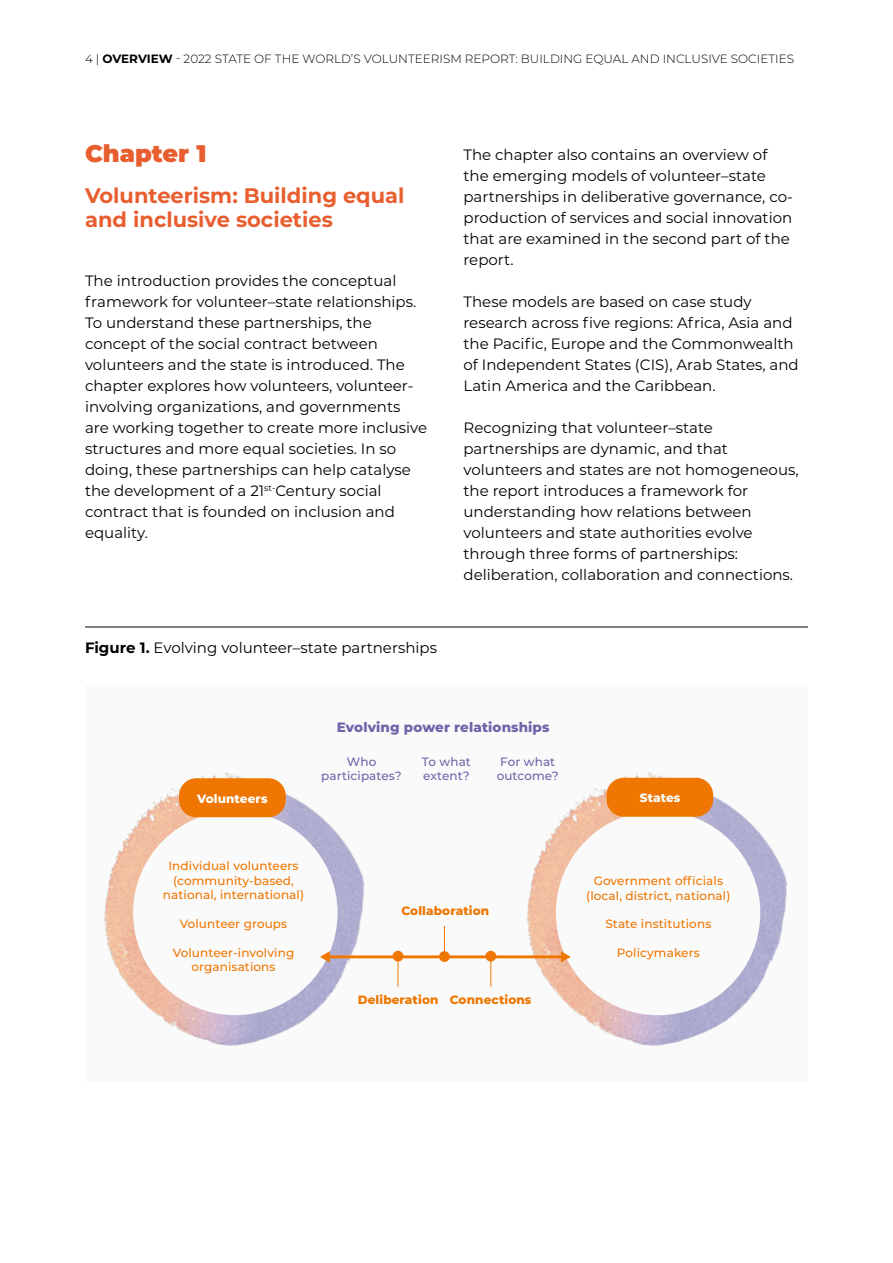
<style>
.page{position:relative;width:893px;height:1263px;background:#fff}
.page>*{position:absolute;margin:0;border:0;box-sizing:border-box;transform-origin:0 0}
.t1{font:900 24px "Montserrat";color:#e85e2f}
.t2{font:700 21px/24px "Montserrat";color:#e85e2f}
.t3{font:15px/21px "Montserrat";color:#000}
.t4{font:800 13.5px "Montserrat";letter-spacing:.01em;color:#7063a9}
.t5{font:500 12px/14.4px "Montserrat";letter-spacing:.01em;color:#ee7601;text-align:center}
.t6{font:300 12px "Montserrat";color:#000}
.t7{font:500 12px/14.4px "Montserrat";letter-spacing:.01em;color:#7063a9}
.t8{font:800 12px "Montserrat";letter-spacing:.01em;color:#ee7601}
.t9{font:800 12px "Montserrat";letter-spacing:.01em;color:#fff}
.s1{font-weight:700}
</style>
<div class="page">
<hr style="left:85px;top:627px;width:723px;height:1px;background:#000">
<div style="left:85px;top:685px;width:723px;height:396px;background:#fafafa"></div>
<img style="left:104px;top:761px;width:331px;height:286px">
<div style="left:133px;top:811px;width:205px;height:204px;background:#fafafa;border-radius:50%"></div>
<img style="left:457px;top:761px;width:330px;height:286px">
<div style="left:556px;top:811px;width:204px;height:204px;background:#fafafa;border-radius:50%"></div>
<hr style="left:328px;top:955px;width:234px;height:3px;background:#ee7601">
<svg style="left:320px;top:951px;width:10px;height:11px"></svg>
<svg style="left:561px;top:951px;width:10px;height:11px"></svg>
<div style="left:179px;top:778px;width:107px;height:39px;background:#ee7601;border-radius:17px"></div>
<div style="left:606px;top:778px;width:107px;height:39px;background:#ee7601;border-radius:17px"></div>
<hr style="left:398px;top:956px;width:1px;height:31px;background:#ee7601">
<div style="left:393px;top:951px;width:10px;height:10px;background:#ee7601;border-radius:50%"></div>
<hr style="left:490px;top:956px;width:1px;height:31px;background:#ee7601">
<div style="left:485px;top:951px;width:11px;height:10px;background:#ee7601;border-radius:50%"></div>
<hr style="left:444px;top:926px;width:1px;height:31px;background:#ee7601">
<div style="left:439px;top:951px;width:11px;height:11px;background:#ee7601;border-radius:50%"></div>
<p class="t6" style="left:85px;top:50px;width:710px">4 | <span class="s1">OVERVIEW</span> - 2022 STATE OF THE WORLD’S VOLUNTEERISM REPORT: BUILDING EQUAL AND INCLUSIVE SOCIETIES</p>
<h1 class="t1" style="left:85px;top:136px;width:123px">Chapter 1</h1>
<h2 class="t2" style="left:85px;top:183px;width:321px">Volunteerism: Building equal and inclusive societies</h2>
<p class="t3" style="left:85px;top:270px;width:344px">The introduction provides the conceptual framework for volunteer–state relationships.<br>To understand these partnerships, the concept of the social contract between volunteers and the state is introduced. The chapter explores how volunteers, volunteer&shy;involving organizations, and governments are working together to create more inclusive structures and more equal societies. In so doing, these partnerships can help catalyse the development of a 21<sup>st-</sup>Century social contract that is founded on inclusion and equality.</p>
<p class="t3" style="left:85px;top:636px;width:353px"><span class="s1">Figure 1.</span> Evolving volunteer–state partnerships</p>
<p class="t3" style="left:463px;top:144px;width:331px">The chapter also contains an overview of the emerging models of volunteer–state partnerships in deliberative governance, co&shy;production of services and social innovation that are examined in the second part of the report.</p>
<p class="t3" style="left:463px;top:291px;width:337px">These models are based on case study research across five regions: Africa, Asia and the Pacific, Europe and the Commonwealth of Independent States (CIS), Arab States, and Latin America and the Caribbean.</p>
<p class="t3" style="left:463px;top:417px;width:337px">Recognizing that volunteer–state partnerships are dynamic, and that volunteers and states are not homogeneous, the report introduces a framework for understanding how relations between volunteers and state authorities evolve through three forms of partnerships: deliberation, collaboration and connections.</p>
<p class="t4" style="left:337px;top:718px;width:214px">Evolving power relationships</p>
<p class="t7" style="left:321px;top:754px;width:82px;text-align:center">Who participates?</p>
<p class="t7" style="left:422px;top:754px;width:51px">To what extent?</p>
<p class="t7" style="left:497px;top:754px;width:64px">For what outcome?</p>
<p class="t9" style="left:197px;top:790px;width:72px">Volunteers</p>
<p class="t9" style="left:640px;top:789px;width:42px">States</p>
<p class="t5" style="left:163px;top:858px;width:143px">Individual volunteers (community-based, national, international)</p>
<p class="t5" style="left:180px;top:916px;width:109px">Volunteer groups</p>
<p class="t5" style="left:173px;top:945px;width:123px">Volunteer-involving organisations</p>
<p class="t8" style="left:401px;top:902px;width:89px">Collaboration</p>
<p class="t8" style="left:358px;top:991px;width:82px">Deliberation</p>
<p class="t8" style="left:450px;top:991px;width:83px">Connections</p>
<p class="t5" style="left:586px;top:873px;width:146px">Government officials (local, district, national)</p>
<p class="t5" style="left:605px;top:916px;width:108px">State institutions</p>
<p class="t5" style="left:617px;top:945px;width:84px">Policymakers</p>
</div>
